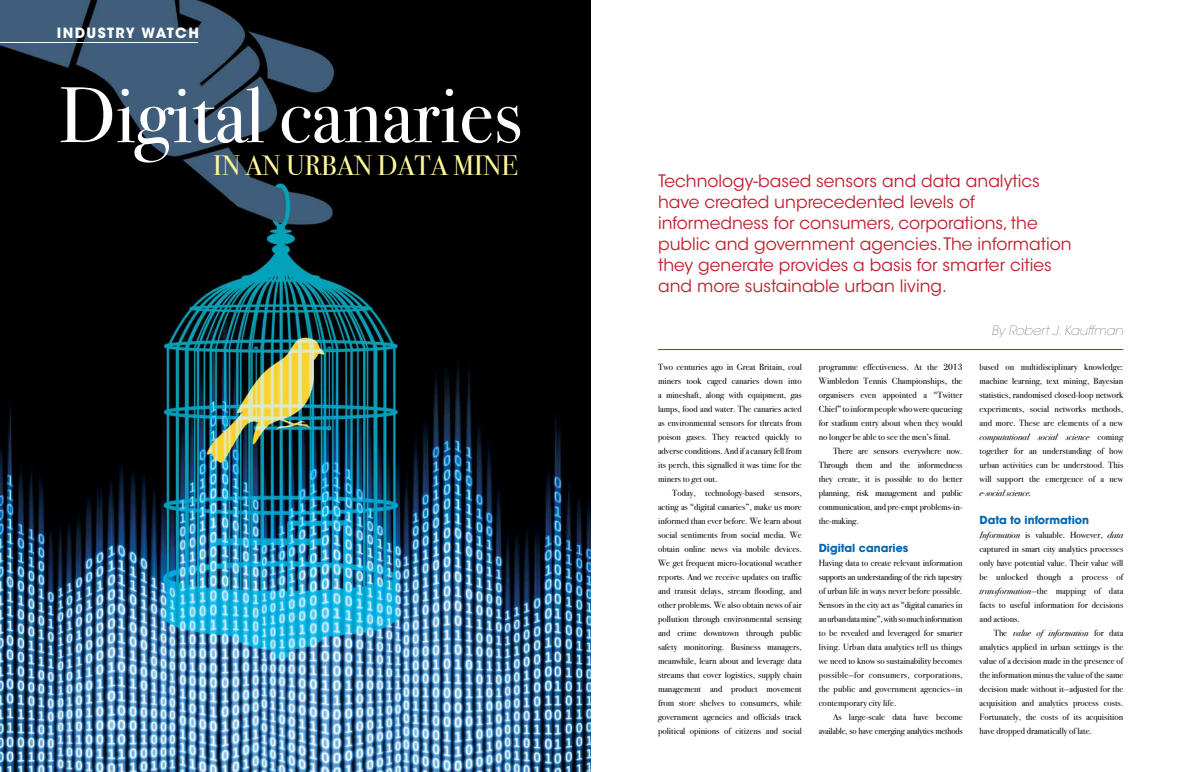
<style>
.page{position:relative;width:1180px;height:772px;background:#fff}
.page>*{position:absolute;margin:0;border:0;box-sizing:border-box;transform-origin:0 0}
.t1{font:79px "Bodoni Svty Two ITCTT Book";color:#fff}
.t2{font:28px "Bodoni Svty Two ITCTT Book";color:#fff799}
.t3{font:17px/21px "ITC Avant Garde Std";color:#be1e2d}
.t4{font:700 14px "ITC Avant Garde Std";letter-spacing:.1em;color:#fff}
.t5{font:italic 200 13px "ITC Avant Garde Std";color:#6d6e71}
.t6{font:700 11px "ITC Avant Garde Std";color:#0066b3}
.t7{font:9px/14px "Bodoni Svty Two ITCTT Book";color:#000;text-align:justify}
.t8{font:9px "Bodoni Svty Two ITCTT Book Ita";color:#000}
.t9{font:9px/14px "Bodoni Svty Two ITCTT Book";letter-spacing:-.02em;color:#000;text-align:right}
.s1{font-family:"Bodoni Svty Two ITCTT Book"}
.s2{font-family:"Bodoni Svty Two ITCTT Book Ita"}
</style>
<div class="page">
<img style="left:0;top:0;width:590px;height:771px">
<hr style="left:658px;top:349px;width:465px;height:1px;background:#be1e2d">
<hr style="left:0;top:42px;width:198px;height:1px;background:#fff">
<h3 class="t4" style="left:57px;top:23px;width:143px">industry watch</h3>
<h1 class="t1" style="left:59px;top:50px;width:464px">Digital canaries</h1>
<h2 class="t2" style="left:213px;top:143px;width:91px">inanurban</h2>
<h2 class="t2" style="left:377px;top:143px;width:19px">data</h2>
<h2 class="t2" style="left:453px;top:143px;width:17px">mine</h2>
<p class="t3" style="left:658px;top:170px;width:415px">Technology-based sensors and data analytics have created unprecedented levels of informedness for consumers, corporations, the public and government agencies. The information they generate provides a basis for smarter cities and more sustainable urban living.</p>
<h3 class="t5" style="left:991px;top:322px;width:133px">By Robert J. Kauffman</h3>
<p class="t7" style="left:658px;top:358px;width:145px">Two centuries ago in Great Britain, coal miners took caged canaries down into a mineshaft, along with equipment, gas lamps, food and water. The canaries acted as environmental sensors for threats from poison gases. They reacted quickly to adverse conditions. And if a canary fell from its perch, this signalled it was time for the miners to get out.</p>
<p class="t7" style="left:658px;top:484px;width:145px;text-indent:14px">Today, technology-based sensors, acting as “digital canaries”, make us more informed than ever before. We learn about social sentiments from social media. We obtain online news via mobile devices.<br>We get frequent micro-locational weather reports. And we receive updates on traffic and transit delays, stream flooding, and other problems. We also obtain news of air pollution through environmental sensing and crime downtown through public safety monitoring. Business managers, meanwhile, learn about and leverage data streams that cover logistics, supply chain management and product movement from store shelves to consumers, while government agencies and officials track political opinions of citizens and social</p>
<p class="t7" style="left:818px;top:358px;width:145px">programme effectiveness. At the 2013<br>Wimbledon Tennis Championships, the organisers even appointed a “Twitter Chief” to inform people who were queueing for stadium entry about when they would no longer be able to see the men’s final.</p>
<p class="t7" style="left:818px;top:442px;width:145px;text-indent:14px">There are sensors everywhere now.<br>Through them and the informedness they create, it is possible to do better planning, risk management and public communication, and pre-empt problems-in&shy;the-making.</p>
<p class="t6" style="left:818px;top:540px;width:91px">Digital canaries</p>
<p class="t7" style="left:818px;top:554px;width:145px">Having data to create relevant information supports an understanding of the rich tapestry of urban life in ways never before possible.<br>Sensors in the city act as “digital canaries in an urban data mine”, with so much information to be revealed and leveraged for smarter living. Urban data analytics tell us things we need to know so sustainability becomes possible—for consumers, corporations, the public and government agencies—in contemporary city life.</p>
<p class="t9" style="left:818px;top:708px;width:145px">As large-scale data have become available, so have emerging analytics methods</p>
<p class="t7" style="left:979px;top:358px;width:145px">based on multidisciplinary knowledge: machine learning, text mining, Bayesian statistics, randomised closed-loop network experiments, social networks methods, and more. These are elements of a new</p>
<p class="t8" style="left:979px;top:428px;width:145px">computational social science <span class="s1">coming</span></p>
<p class="t7" style="left:979px;top:442px;width:145px">together for an understanding of how urban activities can be understood. This will support the emergence of a new</p>
<p class="t8" style="left:979px;top:484px;width:53px">e-social science.</p>
<p class="t6" style="left:979px;top:512px;width:111px">Data to information</p>
<p class="t7" style="left:979px;top:526px;width:145px"><span class="s2">Information</span> is valuable. However, <span class="s2">data </span>captured in smart city analytics processes only have potential value. Their value will be unlocked though a process of <span class="s2">transformation</span>—the mapping of data facts to useful information for decisions and actions.</p>
<p class="t8" style="left:993px;top:624px;width:131px"><span class="s1">The</span> value of information <span class="s1">for data</span></p>
<p class="t7" style="left:979px;top:638px;width:145px">analytics applied in urban settings is the value of a decision made in the presence of the information minus the value of the same decision made without it—adjusted for the acquisition and analytics process costs.<br>Fortunately, the costs of its acquisition have dropped dramatically of late.</p>
</div>
